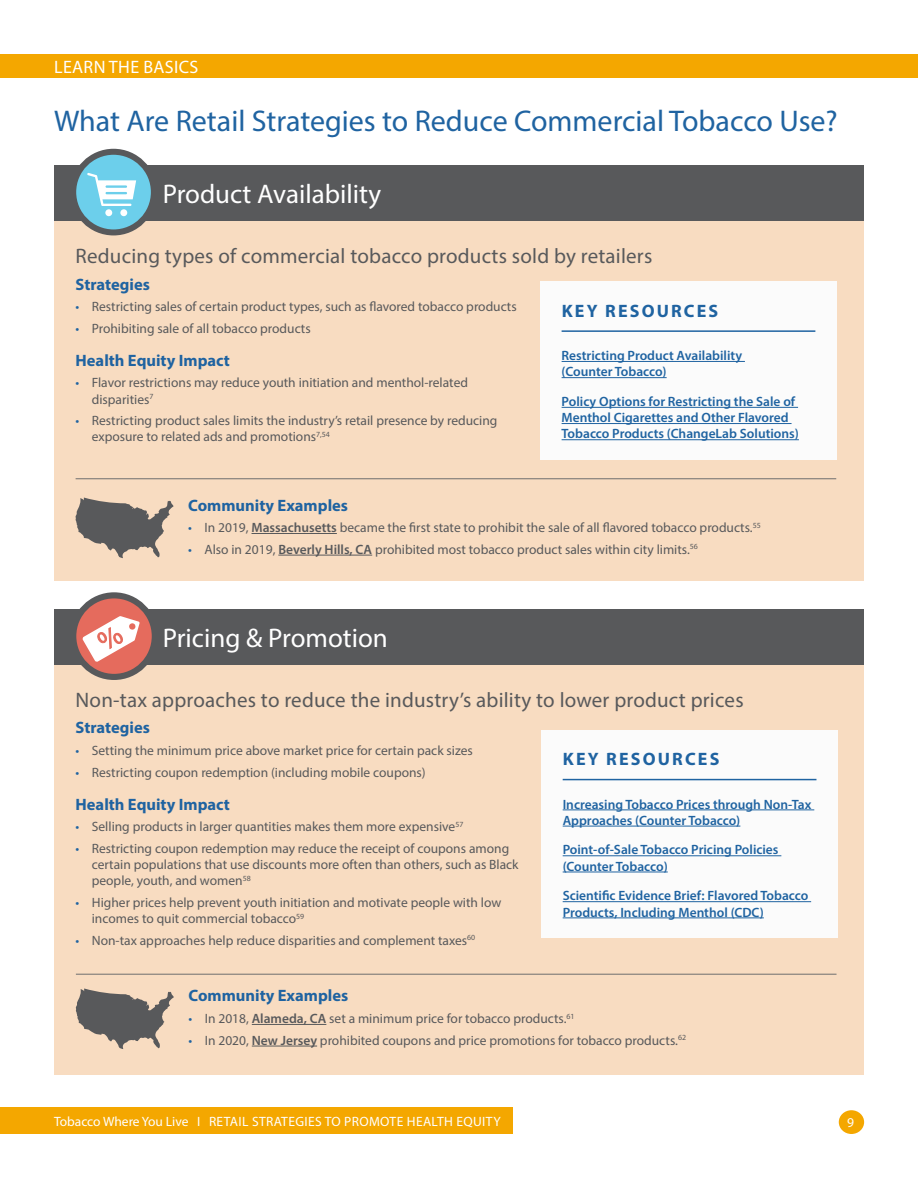
<style>
.page{position:relative;width:918px;height:1188px;background:#fff}
.page>*{position:absolute;margin:0;border:0;box-sizing:border-box;transform-origin:0 0}
.Heading_3{font:30px "Myriad Pro";color:#1f63a1}
.t1{font:27px "Myriad Pro";color:#fff}
.Table_bullets{font:21px "Myriad Pro";letter-spacing:.01em;color:#58595b}
.t2{font:700 18px "Myriad Pro";letter-spacing:.12em;color:#1f63a1}
.t3{font:18px "Myriad Pro";letter-spacing:.02em;color:#fff}
.Table_bullets-2{font:700 16.5px "Myriad Pro";color:#1f63a1}
.t4{font:13.5px/16.2px "Myriad Pro";color:#58595b}
.Key_resource{font:600 13.5px/16.2px "Myriad Pro";color:#1f63a1}
.t5{font:13.5px "Myriad Pro";letter-spacing:.025em;color:#fff}
.s1{color:#1f63a1}
.s2{font-weight:600}
</style>
<div class="page">
<div style="left:839px;top:1110px;width:25px;height:24px;background:#f4a700;border-radius:50%"></div>
<div style="left:0;top:1107px;width:513px;height:27px;background:#f4a700"></div>
<div style="left:54px;top:665px;width:810px;height:410px;background:#f8dcc1"></div>
<div style="left:54px;top:221px;width:810px;height:359px;background:#f8dcc1"></div>
<div style="left:54px;top:166px;width:810px;height:55px;background:#58595b"></div>
<hr style="left:252px;top:533px;width:85px;height:1px;background:#58595b">
<hr style="left:278px;top:555px;width:94px;height:1px;background:#58595b">
<div style="left:540px;top:282px;width:297px;height:178px;background:#fbfbfb"></div>
<hr style="left:562px;top:330px;width:253px;height:2px;background:#1f63a1">
<hr style="left:562px;top:361px;width:183px;height:1px;background:#1f63a1">
<hr style="left:562px;top:377px;width:105px;height:1px;background:#1f63a1">
<hr style="left:562px;top:407px;width:236px;height:1px;background:#1f63a1">
<hr style="left:562px;top:423px;width:230px;height:1px;background:#1f63a1">
<hr style="left:562px;top:439px;width:237px;height:1px;background:#1f63a1">
<div style="left:54px;top:609px;width:810px;height:56px;background:#58595b"></div>
<hr style="left:252px;top:1024px;width:74px;height:1px;background:#58595b">
<hr style="left:252px;top:1046px;width:65px;height:1px;background:#58595b">
<div style="left:541px;top:730px;width:297px;height:208px;background:#fbfbfb"></div>
<hr style="left:563px;top:779px;width:253px;height:1px;background:#1f63a1">
<hr style="left:563px;top:810px;width:251px;height:1px;background:#1f63a1">
<hr style="left:563px;top:826px;width:177px;height:1px;background:#1f63a1">
<hr style="left:563px;top:855px;width:218px;height:1px;background:#1f63a1">
<hr style="left:563px;top:872px;width:105px;height:1px;background:#1f63a1">
<hr style="left:563px;top:901px;width:248px;height:1px;background:#1f63a1">
<hr style="left:563px;top:918px;width:201px;height:1px;background:#1f63a1">
<div style="left:0;top:54px;width:918px;height:24px;background:#f4a700"></div>
<svg style="left:75px;top:988px;width:99px;height:61px"></svg>
<hr style="left:76px;top:974px;width:761px;height:1px;background:#6e6e6e">
<svg style="left:73px;top:595px;width:82px;height:82px;background:#c6675c"></svg>
<div style="left:70px;top:592px;width:88px;height:88px;border:6px solid #58595b;border-radius:50%"></div>
<svg style="left:81px;top:615px;width:60px;height:48px;background:#eeaaa2"></svg>
<svg style="left:75px;top:498px;width:99px;height:60px"></svg>
<hr style="left:76px;top:478px;width:760px;height:1px;background:#6e6e6e">
<svg style="left:73px;top:152px;width:81px;height:80px;background:#69bfd8"></svg>
<div style="left:70px;top:149px;width:87px;height:86px;border:6px solid #58595b;border-radius:50%"></div>
<svg style="left:87px;top:173px;width:49px;height:33px;background:#afe4f4"></svg>
<div style="left:120px;top:209px;width:7px;height:7px;background:#fff;border-radius:50%"></div>
<div style="left:105px;top:209px;width:7px;height:7px;background:#fff;border-radius:50%"></div>
<hr style="left:106px;top:185px;width:21px;height:3px;background:#6ccfeb">
<hr style="left:106px;top:192px;width:21px;height:2px;background:#6ccfeb">
<h3 class="t3" style="left:54px;top:55px;width:146px">LEARN THE BASICS</h3>
<h3 class="Heading_3" style="left:54px;top:102px;width:785px">What Are Retail Strategies to Reduce Commercial Tobacco Use?</h3>
<h3 class="t1" style="left:163px;top:178px;width:220px">Product Availability</h3>
<p class="Table_bullets" style="left:76px;top:243px;width:578px">Reducing types of commercial tobacco products sold by retailers</p>
<p class="Table_bullets-2" style="left:76px;top:273px;width:76px">Strategies</p>
<p class="t4" style="left:76px;top:298px;width:443px"><span class="s1">•</span> Restricting sales of certain product types, such as flavored tobacco products</p>
<p class="t4" style="left:76px;top:320px;width:237px"><span class="s1">•</span> Prohibiting sale of all tobacco products</p>
<p class="Table_bullets-2" style="left:76px;top:350px;width:156px">Health Equity Impact</p>
<p class="t4" style="left:92px;top:375px;width:378px;text-indent:-16px"><span class="s1">•</span> Flavor restrictions may reduce youth initiation and menthol-related disparities<sup>7</sup></p>
<p class="t4" style="left:92px;top:412px;width:407px;text-indent:-16px"><span class="s1">•</span> Restricting product sales limits the industry’s retail presence by reducing exposure to related ads and promotions<sup>7,54</sup></p>
<h4 class="t2" style="left:562px;top:299px;width:158px">KEY RESOURCES</h4>
<p class="Key_resource" style="left:562px;top:347px;width:182px">Restricting Product Availability (Counter Tobacco)</p>
<p class="Key_resource" style="left:562px;top:393px;width:239px">Policy Options for Restricting the Sale of<br>Menthol Cigarettes and Other Flavored<br>Tobacco Products (ChangeLab Solutions)</p>
<p class="Table_bullets-2" style="left:188px;top:494px;width:161px">Community Examples</p>
<p class="t4" style="left:188px;top:519px;width:574px"><span class="s1">•</span> In 2019, <span class="s2">Massachusetts</span> became the first state to prohibit the sale of all flavored tobacco products.<sup>55</sup></p>
<p class="t4" style="left:188px;top:541px;width:511px"><span class="s1">•</span> Also in 2019, <span class="s2">Beverly Hills, CA</span> prohibited most tobacco product sales within city limits.<sup>56</sup></p>
<h3 class="t1" style="left:163px;top:621px;width:227px">Pricing &amp; Promotion</h3>
<p class="Table_bullets" style="left:76px;top:687px;width:670px">Non-tax approaches to reduce the industry’s ability to lower product prices</p>
<p class="Table_bullets-2" style="left:76px;top:717px;width:76px">Strategies</p>
<p class="t4" style="left:76px;top:742px;width:399px"><span class="s1">•</span> Setting the minimum price above market price for certain pack sizes</p>
<p class="t4" style="left:76px;top:764px;width:352px"><span class="s1">•</span> Restricting coupon redemption (including mobile coupons)</p>
<p class="Table_bullets-2" style="left:76px;top:793px;width:156px">Health Equity Impact</p>
<p class="t4" style="left:76px;top:818px;width:389px"><span class="s1">•</span> Selling products in larger quantities makes them more expensive<sup>57</sup></p>
<p class="t4" style="left:92px;top:840px;width:428px;text-indent:-16px"><span class="s1">•</span> Restricting coupon redemption may reduce the receipt of coupons among certain populations that use discounts more often than others, such as Black people, youth, and women<sup>58</sup></p>
<p class="t4" style="left:92px;top:894px;width:411px;text-indent:-16px"><span class="s1">•</span> Higher prices help prevent youth initiation and motivate people with low incomes to quit commercial tobacco<sup>59</sup></p>
<p class="t4" style="left:76px;top:932px;width:401px"><span class="s1">•</span> Non-tax approaches help reduce disparities and complement taxes<sup>60</sup></p>
<h4 class="t2" style="left:563px;top:748px;width:158px">KEY RESOURCES</h4>
<p class="Key_resource" style="left:563px;top:796px;width:250px">Increasing Tobacco Prices through Non-Tax<br>Approaches (Counter Tobacco)</p>
<p class="Key_resource" style="left:563px;top:841px;width:217px">Point-of-Sale Tobacco Pricing Policies (Counter Tobacco)</p>
<p class="Key_resource" style="left:563px;top:887px;width:247px">Scientific Evidence Brief: Flavored Tobacco<br>Products, Including Menthol (CDC)</p>
<p class="Table_bullets-2" style="left:189px;top:985px;width:161px">Community Examples</p>
<p class="t4" style="left:189px;top:1010px;width:388px"><span class="s1">•</span> In 2018, <span class="s2">Alameda, CA</span> set a minimum price for tobacco products.<sup>61</sup></p>
<p class="t4" style="left:189px;top:1032px;width:499px"><span class="s1">•</span> In 2020, <span class="s2">New Jersey</span> prohibited coupons and price promotions for tobacco products.<sup>62</sup></p>
<p class="t5" style="left:54px;top:1113px;width:448px">Tobacco Where You Live I RETAIL STRATEGIES TO PROMOTE HEALTH EQUITY</p>
<p class="t5" style="left:847px;top:1114px;width:8px">9</p>
</div>
